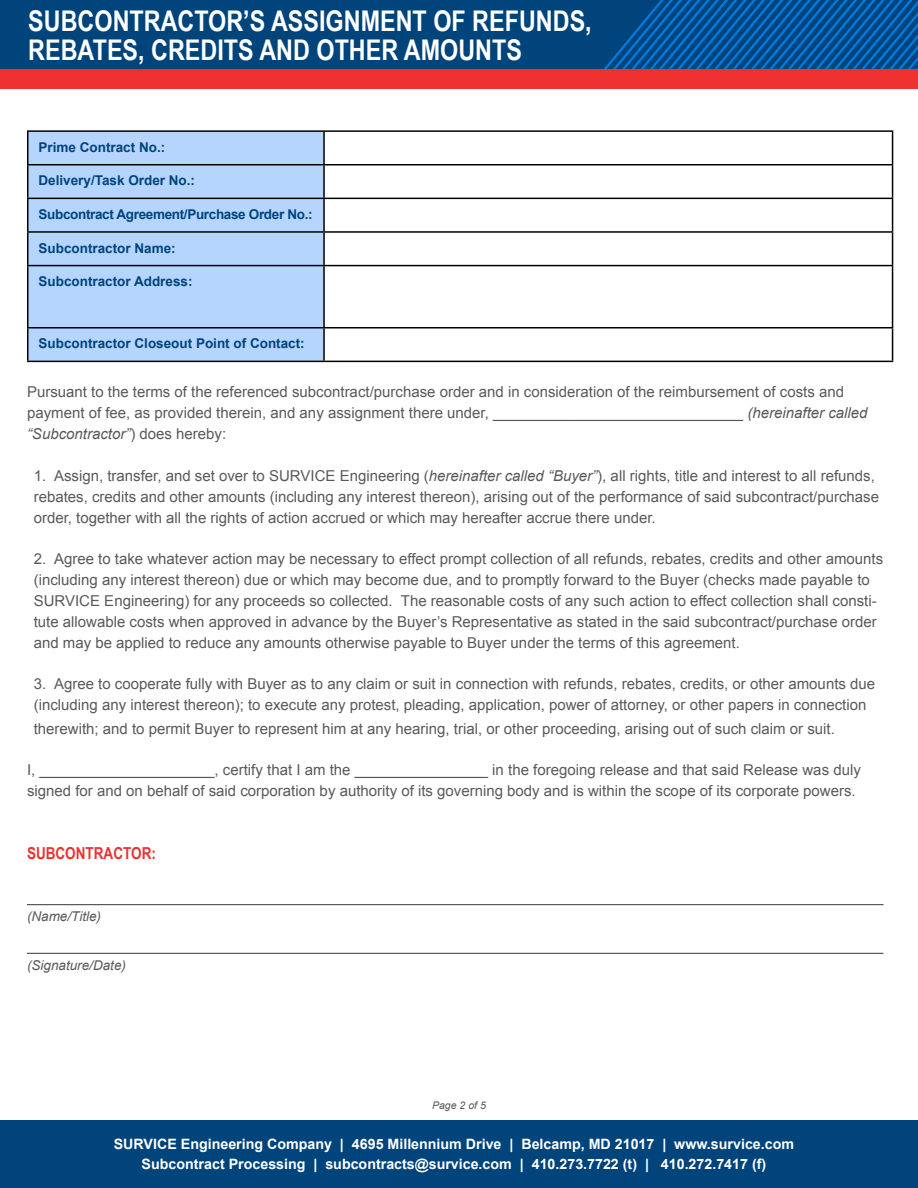
<style>
.page{position:relative;width:918px;height:1188px;background:#fff}
.page>*{position:absolute;margin:0;border:0;box-sizing:border-box;transform-origin:0 0}
.t1{font:700 28.5px/28.5px "Arial Narrow";color:#fff}
.t2{font:700 16.5px "Arial Narrow";color:#ee3130}
.t3{font:15px/21px "Arial";color:#58595b}
.t4{font:700 14.25px/19.5px "Arial";color:#fff;text-align:center}
.t5{font:700 13.5px "Arial";color:#00447c}
.t6{font:700 13.5px "Arial";letter-spacing:-.025em;color:#00447c}
.t7{font:italic 13.5px "Arial";color:#58595b}
.t8{font:italic 10.5px "Arial";color:#58595b}
.s1{font-style:italic}
</style>
<div class="page">
<div style="left:0;top:1120px;width:918px;height:68px;background:#00447c"></div>
<div style="left:0;top:0;width:918px;height:69px;background:#00447c"></div>
<svg style="left:604px;top:0;width:314px;height:69px"></svg>
<div style="left:0;top:69px;width:918px;height:20px;background:#ee3130"></div>
<hr style="left:27px;top:904px;width:857px;height:1px;background:#58595b">
<hr style="left:27px;top:953px;width:857px;height:1px;background:#58595b">
<div style="left:28px;top:132px;width:295px;height:229px;background:#b5d5fe"></div>
<hr style="left:27px;top:130px;width:297px;height:2px;background:#000">
<hr style="left:27px;top:132px;width:1px;height:32px;background:#000">
<hr style="left:324px;top:130px;width:569px;height:2px;background:#000">
<hr style="left:323px;top:132px;width:2px;height:32px;background:#000">
<hr style="left:892px;top:132px;width:1px;height:32px;background:#000">
<hr style="left:27px;top:164px;width:297px;height:1px;background:#000">
<hr style="left:27px;top:165px;width:1px;height:33px;background:#000">
<hr style="left:324px;top:164px;width:569px;height:1px;background:#000">
<hr style="left:323px;top:165px;width:2px;height:33px;background:#000">
<hr style="left:892px;top:165px;width:1px;height:33px;background:#000">
<hr style="left:27px;top:198px;width:297px;height:1px;background:#000">
<hr style="left:27px;top:199px;width:1px;height:32px;background:#000">
<hr style="left:324px;top:198px;width:569px;height:1px;background:#000">
<hr style="left:323px;top:199px;width:2px;height:32px;background:#000">
<hr style="left:892px;top:199px;width:1px;height:32px;background:#000">
<hr style="left:27px;top:231px;width:297px;height:2px;background:#000">
<hr style="left:27px;top:233px;width:1px;height:32px;background:#000">
<hr style="left:324px;top:231px;width:569px;height:2px;background:#000">
<hr style="left:323px;top:233px;width:2px;height:32px;background:#000">
<hr style="left:892px;top:233px;width:1px;height:32px;background:#000">
<hr style="left:27px;top:265px;width:297px;height:1px;background:#000">
<hr style="left:27px;top:266px;width:1px;height:61px;background:#000">
<hr style="left:324px;top:265px;width:569px;height:1px;background:#000">
<hr style="left:323px;top:266px;width:2px;height:61px;background:#000">
<hr style="left:892px;top:266px;width:1px;height:61px;background:#000">
<hr style="left:27px;top:327px;width:297px;height:2px;background:#000">
<hr style="left:27px;top:329px;width:1px;height:32px;background:#000">
<hr style="left:324px;top:327px;width:569px;height:2px;background:#000">
<hr style="left:323px;top:329px;width:2px;height:32px;background:#000">
<hr style="left:892px;top:329px;width:1px;height:32px;background:#000">
<hr style="left:27px;top:361px;width:297px;height:1px;background:#000">
<hr style="left:324px;top:361px;width:569px;height:1px;background:#000">
<h1 class="t1" style="left:28px;top:6px;width:565px">SUBCONTRACTOR’S ASSIGNMENT OF REFUNDS,<br>REBATES, CREDITS AND OTHER AMOUNTS</h1>
<p class="t5" style="left:39px;top:138px;width:128px">Prime Contract No.:</p>
<p class="t5" style="left:39px;top:172px;width:158px">Delivery/Task Order No.:</p>
<p class="t6" style="left:39px;top:205px;width:276px">Subcontract Agreement/Purchase Order No.:</p>
<p class="t5" style="left:39px;top:239px;width:139px">Subcontractor Name:</p>
<p class="t5" style="left:39px;top:272px;width:156px">Subcontractor Address:</p>
<p class="t5" style="left:39px;top:335px;width:268px">Subcontractor Closeout Point of Contact:</p>
<p class="t3" style="left:27px;top:382px;width:842px">Pursuant to the terms of the referenced subcontract/purchase order and in consideration of the reimbursement of costs and payment of fee, as provided therein, and any assignment there under, ______________________________ <span class="s1">(hereinafter called “Subcontractor”</span>) does hereby:</p>
<p class="t3" style="left:34px;top:465px;width:847px">1. Assign, transfer, and set over to SURVICE Engineering (<span class="s1">hereinafter called “Buyer”</span>), all rights, title and interest to all refunds, rebates, credits and other amounts (including any interest thereon), arising out of the performance of said subcontract/purchase order, together with all the rights of action accrued or which may hereafter accrue there under.</p>
<p class="t3" style="left:34px;top:548px;width:851px">2. Agree to take whatever action may be necessary to effect prompt collection of all refunds, rebates, credits and other amounts (including any interest thereon) due or which may become due, and to promptly forward to the Buyer (checks made payable to SURVICE Engineering) for any proceeds so collected. The reasonable costs of any such action to effect collection shall consti&shy;tute allowable costs when approved in advance by the Buyer’s Representative as stated in the said subcontract/purchase order and may be applied to reduce any amounts otherwise payable to Buyer under the terms of this agreement.</p>
<p class="t3" style="left:34px;top:674px;width:843px">3. Agree to cooperate fully with Buyer as to any claim or suit in connection with refunds, rebates, credits, or other amounts due (including any interest thereon); to execute any protest, pleading, application, power of attorney, or other papers in connection</p>
<p class="t3" style="left:34px;top:719px;width:803px">therewith; and to permit Buyer to represent him at any hearing, trial, or other proceeding, arising out of such claim or suit.</p>
<p class="t3" style="left:27px;top:760px;width:835px">I, _____________________, certify that I am the ________________ in the foregoing release and that said Release was duly signed for and on behalf of said corporation by authority of its governing body and is within the scope of its corporate powers.</p>
<p class="t2" style="left:27px;top:840px;width:131px">SUBCONTRACTOR:</p>
<p class="t7" style="left:27px;top:907px;width:76px">(Name/Title)</p>
<p class="t7" style="left:27px;top:956px;width:101px">(Signature/Date)</p>
<p class="t8" style="left:432px;top:1099px;width:55px">Page 2 of 5</p>
<p class="t4" style="left:114px;top:1135px;width:682px">SURVICE Engineering Company | 4695 Millennium Drive | Belcamp, MD 21017 | www.survice.com<br>Subcontract Processing | subcontracts@survice.com | 410.273.7722 (t) | 410.272.7417 (f)</p>
</div>
